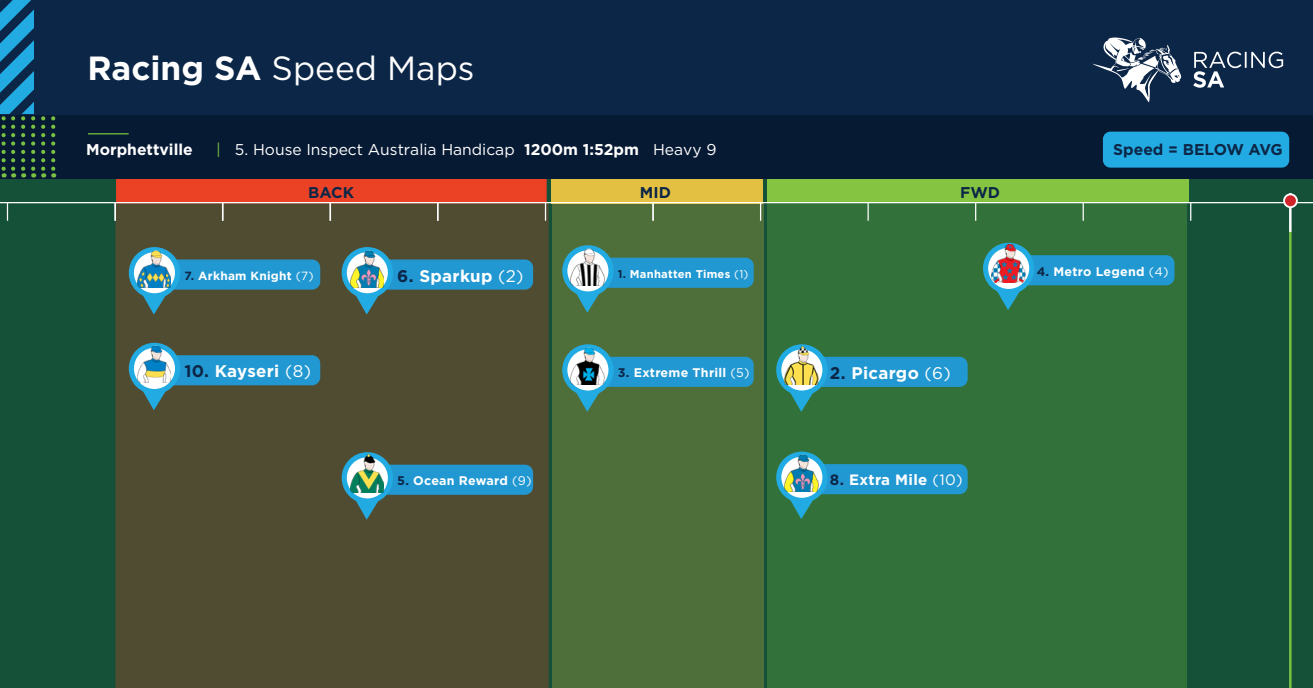
<style>
.page{position:relative;width:1313px;height:688px;background:#fff}
.page>*{position:absolute;margin:0;border:0;box-sizing:border-box;transform-origin:0 0}
.t1{font:33.5px "Gotham HTF";color:#fff}
.t2{font:700 16.88px "Gotham HTF";letter-spacing:.02em;color:#fff}
.t3{font:15.62px "Gotham";color:#fff}
.t4{font:700 15.62px "Gotham HTF";color:#0c2647}
.t5{font:700 15.62px "Gotham HTF";color:#fff}
.t6{font:700 15px "Gotham HTF";letter-spacing:.02em;color:#fff}
.t7{font:700 12.5px "Gotham HTF";letter-spacing:.02em;color:#fff}
.t8{font:700 11.88px "Gotham HTF";letter-spacing:.02em;color:#fff}
.t9{font:700 11.25px "Gotham HTF";letter-spacing:.02em;color:#fff}
.s1{font-weight:700}
.s2{font-family:"Gotham HTF";color:#79c142}
.s3{font-family:"Gotham HTF"}
.s4{font-family:"Gotham HTF";font-weight:700}
.s5{color:#0c2647}
.s6{font-family:"Gotham";font-weight:400}
</style>
<div class="page">
<div style="left:0;top:150px;width:1312px;height:538px;background:#155138"></div>
<div style="left:116px;top:203px;width:432px;height:485px;background:#504c32"></div>
<div style="left:116px;top:178px;width:430px;height:25px;background:#eb4225;border:1px solid #eb3e26"></div>
<div style="left:551px;top:179px;width:211px;height:24px;background:#e3c042"></div>
<div style="left:766px;top:178px;width:422px;height:25px;background:#84c440"></div>
<div style="left:552px;top:203px;width:211px;height:485px;background:#4e6f3a"></div>
<div style="left:767px;top:203px;width:420px;height:485px;background:#33713a"></div>
<div style="left:0;top:0;width:1312px;height:178px;background:#0c2647"></div>
<hr style="left:0;top:202px;width:1312px;height:1px;background:#fff">
<div style="left:0;top:115px;width:1312px;height:63px;background:#071a34"></div>
<svg style="left:545px;top:203px;width:1px;height:18px"></svg>
<hr style="left:88px;top:133px;width:41px;height:1px;background:#79c142">
<svg style="left:1193px;top:52px;width:90px;height:36px"></svg>
<svg style="left:1092px;top:37px;width:89px;height:65px"></svg>
<svg style="left:652px;top:203px;width:1px;height:18px"></svg>
<svg style="left:760px;top:203px;width:1px;height:18px"></svg>
<svg style="left:867px;top:203px;width:1px;height:18px"></svg>
<svg style="left:975px;top:203px;width:1px;height:18px"></svg>
<svg style="left:1082px;top:203px;width:1px;height:18px"></svg>
<svg style="left:1190px;top:203px;width:1px;height:18px"></svg>
<svg style="left:41px;top:116px;width:4px;height:61px"></svg>
<svg style="left:51px;top:116px;width:4px;height:61px"></svg>
<svg style="left:0;top:0;width:35px;height:177px"></svg>
<hr style="left:1289px;top:231px;width:2px;height:457px;background:#79c142">
<hr style="left:1289px;top:193px;width:2px;height:39px;background:#fff">
<div style="left:1284px;top:194px;width:12px;height:13px;background:#d1232a;border-radius:50%"></div>
<div style="left:1283px;top:193px;width:14px;height:15px;border:2px solid #fff;border-radius:50%"></div>
<svg style="left:7px;top:203px;width:1px;height:18px"></svg>
<svg style="left:114px;top:203px;width:2px;height:18px"></svg>
<svg style="left:222px;top:203px;width:1px;height:18px"></svg>
<svg style="left:329px;top:203px;width:2px;height:18px"></svg>
<svg style="left:437px;top:203px;width:1px;height:18px"></svg>
<svg style="left:562px;top:344px;width:191px;height:68px"></svg>
<img style="left:571px;top:346px;width:33px;height:38px">
<svg style="left:562px;top:245px;width:191px;height:67px"></svg>
<img style="left:571px;top:247px;width:33px;height:38px">
<svg style="left:342px;top:452px;width:191px;height:67px;background:#3f717c"></svg>
<img style="left:350px;top:454px;width:34px;height:38px">
<svg style="left:342px;top:247px;width:191px;height:67px;background:#3f717c"></svg>
<img style="left:350px;top:249px;width:34px;height:38px">
<svg style="left:129px;top:247px;width:191px;height:67px;background:#3f717c"></svg>
<img style="left:137px;top:249px;width:34px;height:38px">
<svg style="left:129px;top:343px;width:191px;height:67px;background:#3f717c"></svg>
<img style="left:137px;top:344px;width:34px;height:39px">
<svg style="left:776px;top:344px;width:191px;height:68px"></svg>
<img style="left:785px;top:346px;width:33px;height:38px">
<svg style="left:776px;top:451px;width:191px;height:68px"></svg>
<img style="left:785px;top:453px;width:33px;height:38px">
<svg style="left:983px;top:243px;width:191px;height:67px"></svg>
<img style="left:991px;top:245px;width:34px;height:38px">
<div style="left:1102px;top:132px;width:187px;height:36px;background:#22abe2;border-radius:8px"></div>
<p class="t1" style="left:87px;top:49px;width:389px"><span class="s1">Racing SA</span> Speed Maps</p>
<p class="t5" style="left:86px;top:140px;width:108px">Morphettville</p>
<p class="t3" style="left:216px;top:140px;width:502px"><span class="s2">|</span> <span class="s3">5.</span> House Inspect Australia Handicap <span class="s4">1200m 1:52pm</span> <span class="s3">Heavy 9</span></p>
<p class="t4" style="left:308px;top:184px;width:47px">BACK</p>
<p class="t4" style="left:640px;top:184px;width:33px">MID</p>
<p class="t4" style="left:960px;top:183px;width:41px">FWD</p>
<p class="t8" style="left:184px;top:268px;width:131px"><span class="s5">7.</span> Arkham Knight <span class="s6">(7)</span></p>
<p class="t2" style="left:397px;top:266px;width:128px"><span class="s5">6.</span> Sparkup <span class="s6">(2)</span></p>
<p class="t9" style="left:618px;top:267px;width:132px"><span class="s5">1.</span> Manhatten Times <span class="s6">(1)</span></p>
<p class="t2" style="left:184px;top:361px;width:128px"><span class="s5">10.</span> Kayseri <span class="s6">(8)</span></p>
<p class="t2" style="left:830px;top:363px;width:122px"><span class="s5">2.</span> Picargo <span class="s6">(6)</span></p>
<p class="t7" style="left:618px;top:365px;width:133px"><span class="s5">3.</span> Extreme Thrill <span class="s6">(5)</span></p>
<p class="t7" style="left:397px;top:473px;width:136px"><span class="s5">5.</span> Ocean Reward <span class="s6">(9)</span></p>
<p class="t6" style="left:830px;top:471px;width:134px"><span class="s5">8.</span> Extra Mile <span class="s6">(10)</span></p>
<p class="t4" style="left:1113px;top:141px;width:171px">Speed = BELOW AVG</p>
<p class="t7" style="left:1036px;top:264px;width:133px"><span class="s5">4.</span> Metro Legend <span class="s6">(4)</span></p>
</div>
